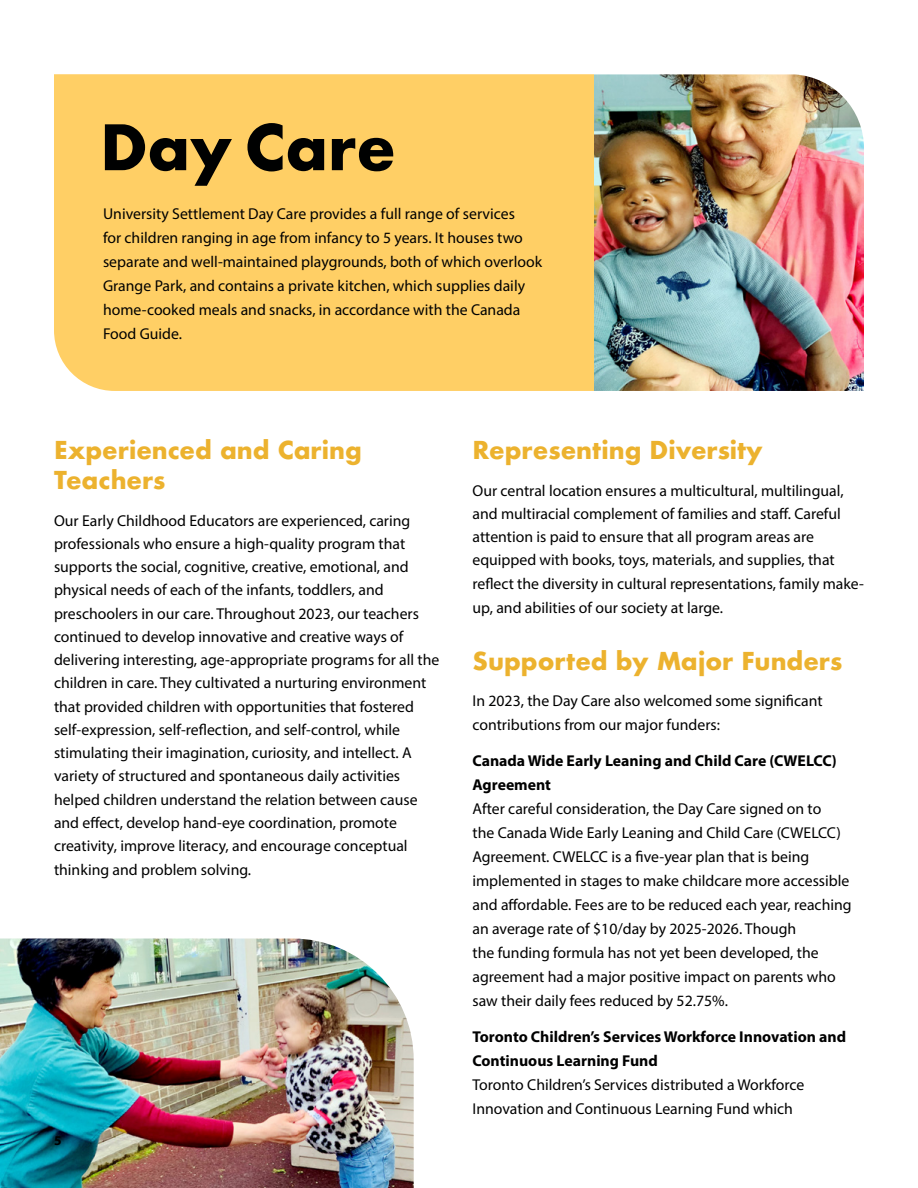
<style>
.page{position:relative;width:918px;height:1188px;background:#fff}
.page>*{position:absolute;margin:0;border:0;box-sizing:border-box;transform-origin:0 0}
.t1{font:700 60.9px "Futura";color:#000101}
.t2{font:700 24px/30px "Futura";color:#ecb22e}
.t3{font:15.75px/23.2px "Myriad Pro";color:#000101}
.t4{font:700 15.75px/23.2px "Myriad Pro";color:#000101}
.t5{font:700 13.5px "Myriad Pro";color:#000101}
</style>
<div class="page">
<img style="left:0;top:939px;width:414px;height:249px">
<img style="left:594px;top:74px;width:270px;height:317px">
<div style="left:54px;top:74px;width:540px;height:317px;background:#ffcf65"></div>
<h1 class="t1" style="left:100px;top:103px;width:297px">Day Care</h1>
<p class="t3" style="left:103px;top:202px;width:441px;line-height:24px">University Settlement Day Care provides a full range of services<br>for children ranging in age from infancy to 5 years. It houses two separate and well-maintained playgrounds, both of which overlook Grange Park, and contains a private kitchen, which supplies daily home-cooked meals and snacks, in accordance with the Canada Food Guide.</p>
<h2 class="t2" style="left:54px;top:435px;width:309px">Experienced and Caring<br>Teachers</h2>
<p class="t3" style="left:54px;top:509px;width:387px">Our Early Childhood Educators are experienced, caring professionals who ensure a high-quality program that supports the social, cognitive, creative, emotional, and physical needs of each of the infants, toddlers, and preschoolers in our care. Throughout 2023, our teachers continued to develop innovative and creative ways of delivering interesting, age-appropriate programs for all the children in care. They cultivated a nurturing environment that provided children with opportunities that fostered self-expression, self-reflection, and self-control, while stimulating their imagination, curiosity, and intellect. A variety of structured and spontaneous daily activities helped children understand the relation between cause and effect, develop hand-eye coordination, promote creativity, improve literacy, and encourage conceptual thinking and problem solving.</p>
<p class="t5" style="left:54px;top:1131px;width:9px">5</p>
<h2 class="t2" style="left:472px;top:435px;width:292px">Representing Diversity</h2>
<p class="t3" style="left:472px;top:478px;width:393px">Our central location ensures a multicultural, multilingual, and multiracial complement of families and staff. Careful attention is paid to ensure that all program areas are equipped with books, toys, materials, and supplies, that reflect the diversity in cultural representations, family make&shy;up, and abilities of our society at large.</p>
<h2 class="t2" style="left:472px;top:646px;width:371px">Supported by Major Funders</h2>
<p class="t3" style="left:472px;top:689px;width:352px">In 2023, the Day Care also welcomed some significant contributions from our major funders:</p>
<p class="t4" style="left:472px;top:749px;width:366px">Canada Wide Early Leaning and Child Care (CWELCC)<br>Agreement</p>
<p class="t3" style="left:472px;top:796px;width:381px;line-height:24px">After careful consideration, the Day Care signed on to<br>the Canada Wide Early Leaning and Child Care (CWELCC)<br>Agreement. CWELCC is a five-year plan that is being implemented in stages to make childcare more accessible and affordable. Fees are to be reduced each year, reaching an average rate of $10/day by 2025-2026. Though<br>the funding formula has not yet been developed, the agreement had a major positive impact on parents who saw their daily fees reduced by 52.75%.</p>
<p class="t4" style="left:472px;top:1025px;width:375px">Toronto Children’s Services Workforce Innovation and<br>Continuous Learning Fund</p>
<p class="t3" style="left:472px;top:1072px;width:333px;line-height:24px">Toronto Children’s Services distributed a Workforce<br>Innovation and Continuous Learning Fund which</p>
</div>
